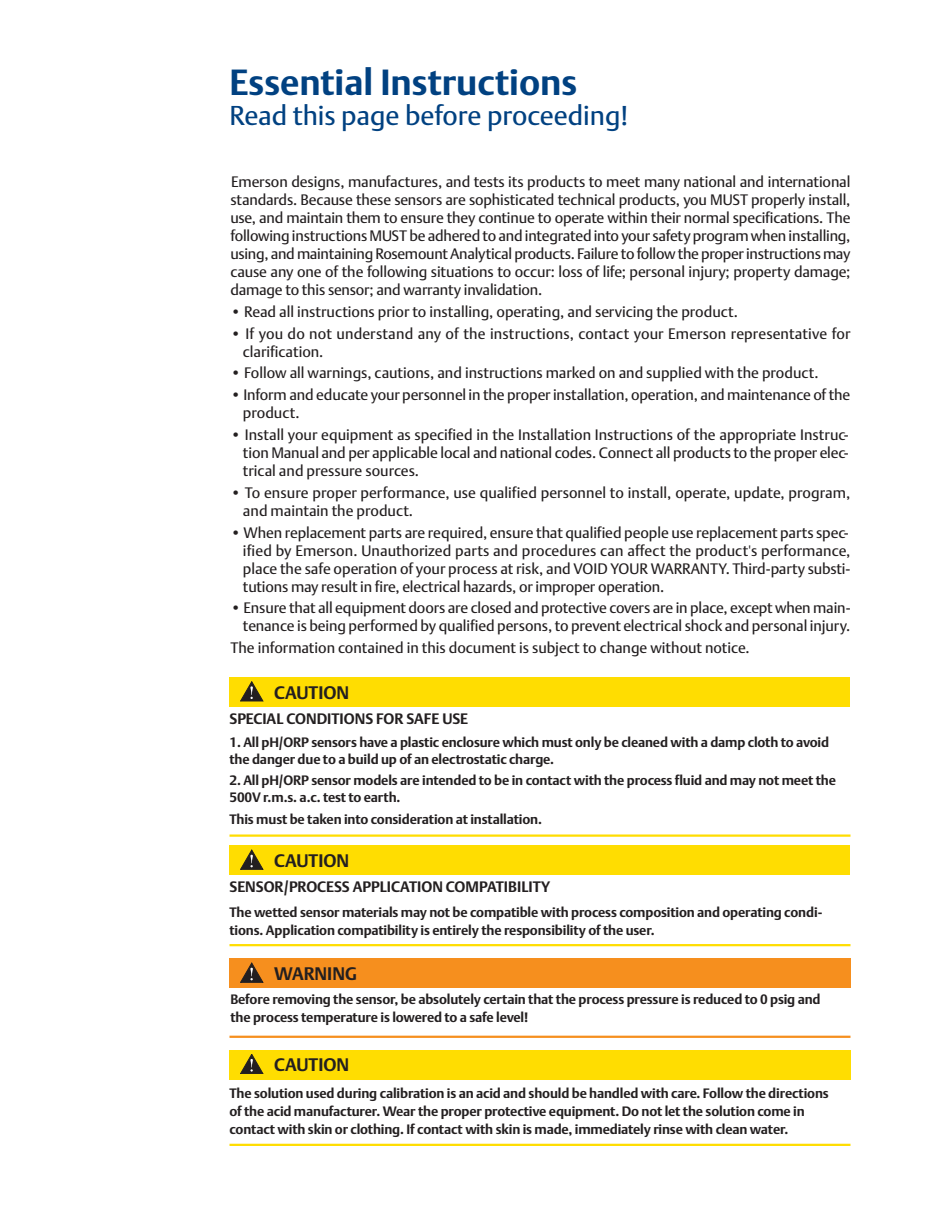
<style>
.page{position:relative;width:945px;height:1215px;background:#fff}
.page>*{position:absolute;margin:0;border:0;box-sizing:border-box;transform-origin:0 0}
.t1{font:700 36px "DTL Argo T";color:#014181}
.t2{font:27px "DTL Argo T";color:#014181}
.t3{font:700 18px "DTL Argo T";color:#231f20}
.t4{font:15px/18px "DTL Argo T";letter-spacing:-.005em;color:#231f20;text-align:justify}
.t5{font:700 15px "DTL Argo T";color:#231f20}
.t6{font:700 13.5px/18px "DTL Argo T";letter-spacing:-.01em;color:#231f20}
</style>
<div class="page">
<hr style="left:230px;top:834px;width:620px;height:3px;background:#ffdd01">
<div style="left:230px;top:846px;width:620px;height:29px;background:#ffdd01"></div>
<svg style="left:240px;top:850px;width:23px;height:19px"></svg>
<hr style="left:230px;top:944px;width:620px;height:2px;background:#ffdd01">
<div style="left:229px;top:959px;width:621px;height:29px;background:#f68f1e"></div>
<svg style="left:240px;top:963px;width:23px;height:19px"></svg>
<hr style="left:229px;top:1036px;width:621px;height:2px;background:#f68f1e">
<div style="left:229px;top:1050px;width:621px;height:29px;background:#ffdd01"></div>
<svg style="left:240px;top:1054px;width:23px;height:20px"></svg>
<hr style="left:229px;top:1144px;width:621px;height:2px;background:#ffdd01">
<div style="left:230px;top:677px;width:620px;height:30px;background:#ffdd01"></div>
<svg style="left:240px;top:682px;width:23px;height:19px"></svg>
<h1 class="t1" style="left:229px;top:62px;width:349px">Essential Instructions</h1>
<h2 class="t2" style="left:229px;top:100px;width:401px">Read this page before proceeding!</h2>
<p class="t4" style="left:230px;top:173px;width:622px">Emerson designs, manufactures, and tests its products to meet many national and international standards. Because these sensors are sophisticated technical products, you MUST properly install, use, and maintain them to ensure they continue to operate within their normal specifications. The following instructions MUST be adhered to and integrated into your safety program when installing, using, and maintaining Rosemount Analytical products. Failure to follow the proper instructions may cause any one of the following situations to occur: loss of life; personal injury; property damage; damage to this sensor; and warranty invalidation.</p>
<p class="t4" style="left:230px;top:303px;width:509px">• Read all instructions prior to installing, operating, and servicing the product.</p>
<p class="t4" style="left:243px;top:324px;width:609px;text-indent:-13px">• If you do not understand any of the instructions, contact your Emerson representative for clarification.</p>
<p class="t4" style="left:230px;top:364px;width:590px">• Follow all warnings, cautions, and instructions marked on and supplied with the product.</p>
<p class="t4" style="left:243px;top:386px;width:609px;text-indent:-13px">• Inform and educate your personnel in the proper installation, operation, and maintenance of the product.</p>
<p class="t4" style="left:243px;top:426px;width:607px;text-indent:-13px">• Install your equipment as specified in the Installation Instructions of the appropriate Instruc&shy;tion Manual and per applicable local and national codes. Connect all products to the proper elec&shy;trical and pressure sources.</p>
<p class="t4" style="left:243px;top:484px;width:609px;text-indent:-13px">• To ensure proper performance, use qualified personnel to install, operate, update, program, and maintain the product.</p>
<p class="t4" style="left:243px;top:523px;width:609px;text-indent:-13px">• When replacement parts are required, ensure that qualified people use replacement parts spec&shy;ified by Emerson. Unauthorized parts and procedures can affect the product's performance, place the safe operation of your process at risk, and VOID YOUR WARRANTY. Third-party substi&shy;tutions may result in fire, electrical hazards, or improper operation.</p>
<p class="t4" style="left:230px;top:599px;width:622px;text-align:right">• Ensure that all equipment doors are closed and protective covers are in place, except when main&shy;tenance is being performed by qualified persons, to prevent electrical shock and personal injury.</p>
<p class="t4" style="left:230px;top:639px;width:521px">The information contained in this document is subject to change without notice.</p>
<p class="t3" style="left:274px;top:682px;width:77px">CAUTION</p>
<p class="t5" style="left:230px;top:710px;width:240px">SPECIAL CONDITIONS FOR SAFE USE</p>
<p class="t6" style="left:229px;top:734px;width:601px;line-height:16.5px">1. All pH/ORP sensors have a plastic enclosure which must only be cleaned with a damp cloth to avoid the danger due to a build up of an electrostatic charge.</p>
<p class="t6" style="left:229px;top:773px;width:608px;line-height:16.5px">2. All pH/ORP sensor models are intended to be in contact with the process fluid and may not meet the<br>500V r.m.s. a.c. test to earth.</p>
<p class="t6" style="left:229px;top:810px;width:314px">This must be taken into consideration at installation.</p>
<p class="t3" style="left:274px;top:850px;width:77px">CAUTION</p>
<p class="t6" style="left:229px;top:903px;width:594px">The wetted sensor materials may not be compatible with process composition and operating condi&shy;tions. Application compatibility is entirely the responsibility of the user.</p>
<p class="t3" style="left:274px;top:963px;width:84px">WARNING</p>
<p class="t6" style="left:230px;top:991px;width:592px">Before removing the sensor, be absolutely certain that the process pressure is reduced to 0 psig and the process temperature is lowered to a safe level!</p>
<p class="t3" style="left:274px;top:1054px;width:77px">CAUTION</p>
<p class="t6" style="left:229px;top:1085px;width:601px">The solution used during calibration is an acid and should be handled with care. Follow the directions of the acid manufacturer. Wear the proper protective equipment. Do not let the solution come in contact with skin or clothing. If contact with skin is made, immediately rinse with clean water.</p>
<p class="t5" style="left:230px;top:878px;width:322px">SENSOR/PROCESS APPLICATION COMPATIBILITY</p>
</div>
